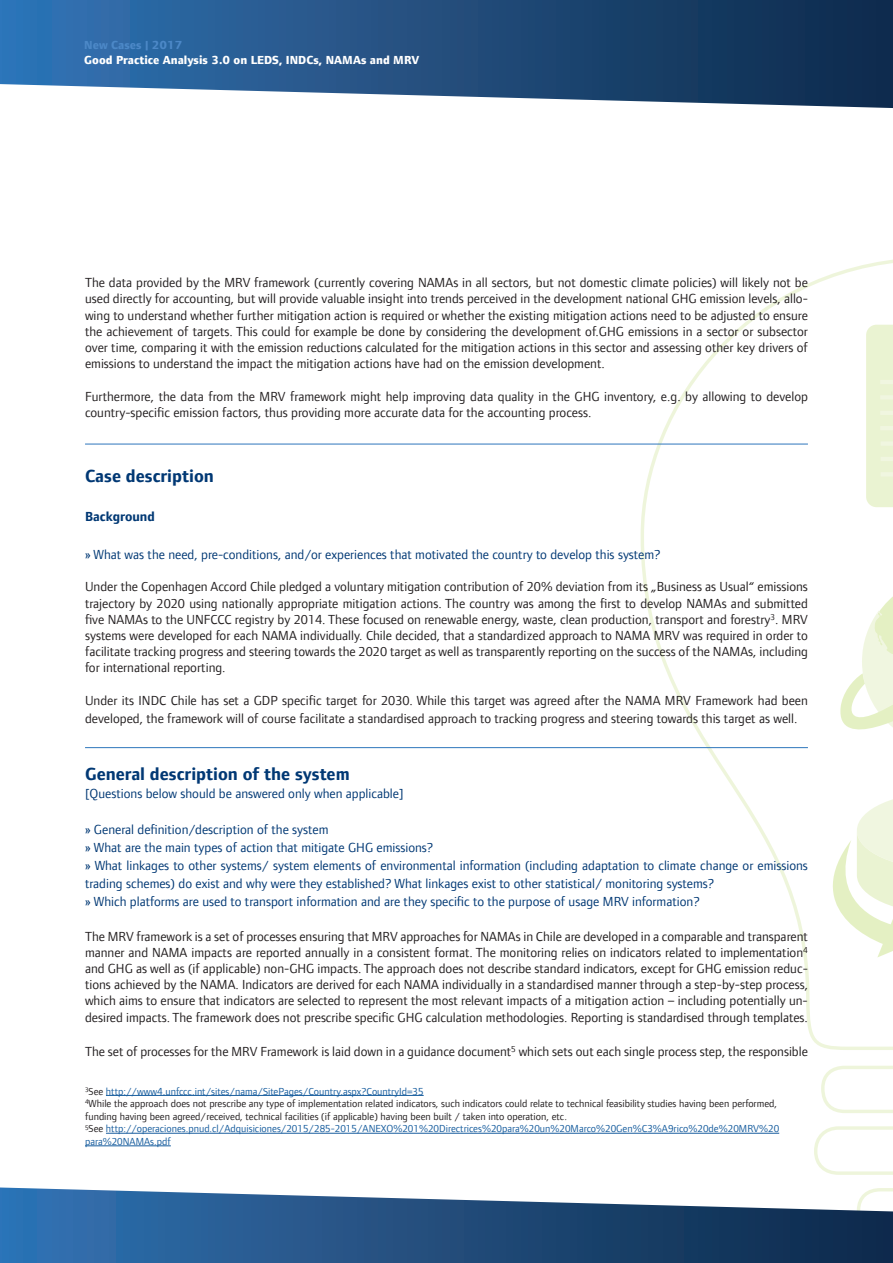
<style>
.page{position:relative;width:893px;height:1263px;background:#fff}
.page>*{position:absolute;margin:0;border:0;box-sizing:border-box;transform-origin:0 0}
.t1{font:700 18px "Foundry Form Sans";color:#013874}
.t2{font:13.5px/16.2px "Foundry Form Sans";color:#231f20;text-align:justify}
.t3{font:13.5px/18px "Foundry Form Sans";color:#013874}
.t4{font:700 13.5px "Foundry Form Sans";color:#013874}
.t5{font:800 12px "Foundry Form Sans";color:#fff}
.t6{font:800 12px "Foundry Form Sans";color:#4c88c7}
.t7{font:10.5px/12.6px "Foundry Form Sans";color:#231f20}
.s1{color:#175d9e}
</style>
<div class="page">
<svg style="left:641px;top:259px;width:252px;height:791px"></svg>
<svg style="left:814px;top:1126px;width:79px;height:49px"></svg>
<svg style="left:821px;top:1066px;width:72px;height:47px"></svg>
<svg style="left:836px;top:325px;width:57px;height:429px"></svg>
<svg style="left:800px;top:792px;width:93px;height:165px"></svg>
<svg style="left:0;top:0;width:893px;height:108px;background:#38608a"></svg>
<svg style="left:0;top:1187px;width:893px;height:76px"></svg>
<hr style="left:106px;top:1095px;width:318px;height:1px;background:#175d9e">
<hr style="left:106px;top:1133px;width:673px;height:1px;background:#175d9e">
<hr style="left:85px;top:1145px;width:86px;height:1px;background:#175d9e">
<hr style="left:85px;top:444px;width:723px;height:1px;background:#2e76bc">
<hr style="left:85px;top:747px;width:723px;height:1px;background:#2e76bc">
<p class="t6" style="left:84px;top:38px;width:100px">New Cases | 2017</p>
<p class="t5" style="left:84px;top:53px;width:336px">Good Practice Analysis 3.0 on LEDS, INDCs, NAMAs and MRV</p>
<p class="t2" style="left:85px;top:274px;width:724px">The data provided by the MRV framework (currently covering NAMAs in all sectors, but not domestic climate policies) will likely not be used directly for accounting, but will provide valuable insight into trends perceived in the development national GHG emission levels, allo&shy;wing to understand whether further mitigation action is required or whether the existing mitigation actions need to be adjusted to ensure the achievement of targets. This could for example be done by considering the development of.GHG emissions in a sector or subsector over time, comparing it with the emission reductions calculated for the mitigation actions in this sector and assessing other key drivers of emissions to understand the impact the mitigation actions have had on the emission development.</p>
<p class="t2" style="left:85px;top:388px;width:724px">Furthermore, the data from the MRV framework might help improving data quality in the GHG inventory, e.g. by allowing to develop country-specific emission factors, thus providing more accurate data for the accounting process.</p>
<h1 class="t1" style="left:85px;top:465px;width:130px">Case description</h1>
<p class="t4" style="left:85px;top:509px;width:71px">Background</p>
<p class="t3" style="left:85px;top:545px;width:577px">» What was the need, pre-conditions, and/or experiences that motivated the country to develop this system?</p>
<p class="t2" style="left:85px;top:579px;width:724px">Under the Copenhagen Accord Chile pledged a voluntary mitigation contribution of 20% deviation from its „Business as Usual“ emissions trajectory by 2020 using nationally appropriate mitigation actions. The country was among the first to develop NAMAs and submitted five NAMAs to the UNFCCC registry by 2014. These focused on renewable energy, waste, clean production, transport and forestry<sup>3</sup>. MRV systems were developed for each NAMA individually. Chile decided, that a standardized approach to NAMA MRV was required in order to facilitate tracking progress and steering towards the 2020 target as well as transparently reporting on the success of the NAMAs, including for international reporting.</p>
<p class="t2" style="left:85px;top:691px;width:724px;line-height:18px">Under its INDC Chile has set a GDP specific target for 2030. While this target was agreed after the NAMA MRV Framework had been developed, the framework will of course facilitate a standardised approach to tracking progress and steering towards this target as well.</p>
<h1 class="t1" style="left:85px;top:764px;width:266px">General description of the system</h1>
<p class="t3" style="left:85px;top:785px;width:320px">[Questions below should be answered only when applicable]</p>
<p class="t3" style="left:85px;top:821px;width:724px">» General definition/description of the system<br>» What are the main types of action that mitigate GHG emissions?<br>» What linkages to other systems/ system elements of environmental information (including adaptation to climate change or emissions trading schemes) do exist and why were they established? What linkages exist to other statistical/ monitoring systems?<br>» Which platforms are used to transport information and are they specific to the purpose of usage MRV information?</p>
<p class="t2" style="left:85px;top:928px;width:724px">The MRV framework is a set of processes ensuring that MRV approaches for NAMAs in Chile are developed in a comparable and transparent manner and NAMA impacts are reported annually in a consistent format. The monitoring relies on indicators related to implementation<sup>4 </sup>and GHG as well as (if applicable) non-GHG impacts. The approach does not describe standard indicators, except for GHG emission reduc&shy;tions achieved by the NAMA. Indicators are derived for each NAMA individually in a standardised manner through a step-by-step process, which aims to ensure that indicators are selected to represent the most relevant impacts of a mitigation action – including potentially un&shy;desired impacts. The framework does not prescribe specific GHG calculation methodologies. Reporting is standardised through templates.</p>
<p class="t2" style="left:85px;top:1043px;width:724px">The set of processes for the MRV Framework is laid down in a guidance document<sup>5</sup> which sets out each single process step, the responsible</p>
<p class="t7" style="left:85px;top:1085px;width:696px"><sup>3</sup>See <span class="s1">http://www4.unfccc.int/sites/nama/SitePages/Country.aspx?CountryId=35<br></span><sup>4</sup>While the approach does not prescribe any type of implementation related indicators, such indicators could relate to technical feasibility studies having been performed, funding having been agreed/received, technical facilities (if applicable) having been built / taken into operation, etc.<br><sup>5</sup>See <span class="s1">http://operaciones.pnud.cl/Adquisiciones/2015/285-2015/ANEXO%201%20Directrices%20para%20un%20Marco%20Gen%C3%A9rico%20de%20MRV%20 para%20NAMAs.pdf</span></p>
</div>
